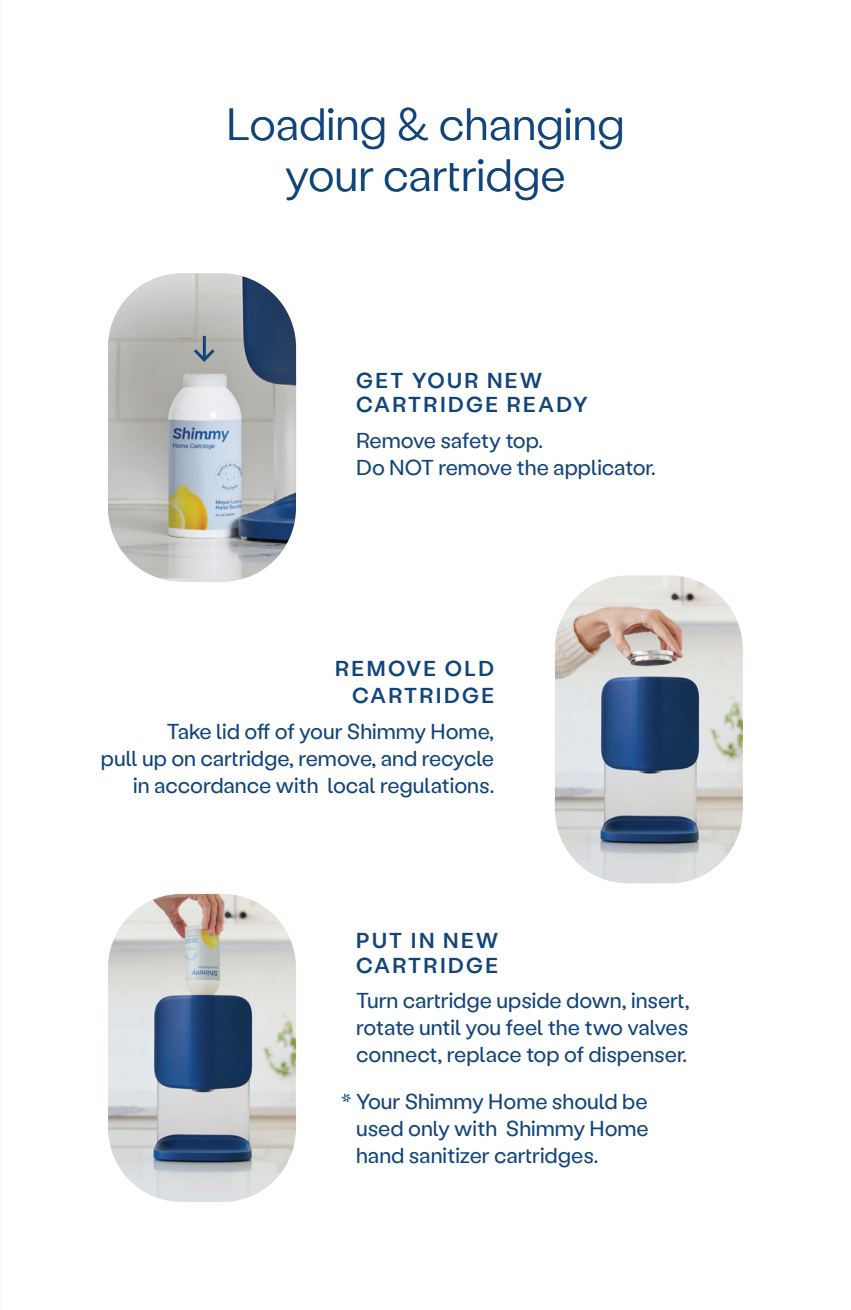
<style>
.page{position:relative;width:851px;height:1310px;background:#fff}
.page>*{position:absolute;margin:0;border:0;box-sizing:border-box;transform-origin:0 0}
.t1{font:300 45px/51px "Labil Grotesk Simple";color:#10447a;text-align:center}
.t2{font:21.6px/27px "Labil Grotesk Simple";color:#10447a;text-align:justify}
.t3{font:500 21.6px/24.3px "Labil Grotesk Simple";letter-spacing:.11em;color:#10447a}
</style>
<div class="page">
<img style="left:555px;top:575px;width:187px;height:308px">
<img style="left:108px;top:273px;width:188px;height:308px">
<svg style="left:191px;top:346px;width:27px;height:18px"></svg>
<hr style="left:203px;top:336px;width:3px;height:23px;background:#10447a">
<img style="left:108px;top:894px;width:188px;height:308px">
<p class="t1" style="left:226px;top:96px;width:400px">Loading &amp; changing your cartridge</p>
<p class="t3" style="left:356px;top:368px;width:233px">GET YOUR NEW<br>CARTRIDGE READY</p>
<p class="t2" style="left:356px;top:426px;width:301px">Remove safety top.<br>Do NOT remove the applicator.</p>
<p class="t3" style="left:335px;top:654px;width:160px;line-height:27px;text-align:right">REMOVE OLD<br>CARTRIDGE</p>
<p class="t2" style="left:101px;top:716px;width:395px;text-align:right">Take lid off of your Shimmy Home,<br>pull up on cartridge, remove, and recycle in accordance with local regulations.</p>
<p class="t3" style="left:356px;top:927px;width:143px">PUT IN NEW<br>CARTRIDGE</p>
<p class="t2" style="left:356px;top:985px;width:335px">Turn cartridge upside down, insert, rotate until you feel the two valves connect, replace top of dispenser.</p>
<p class="t2" style="left:356px;top:1086px;width:294px;text-indent:-15px">* Your Shimmy Home should be used only with Shimmy Home hand sanitizer cartridges.</p>
</div>
